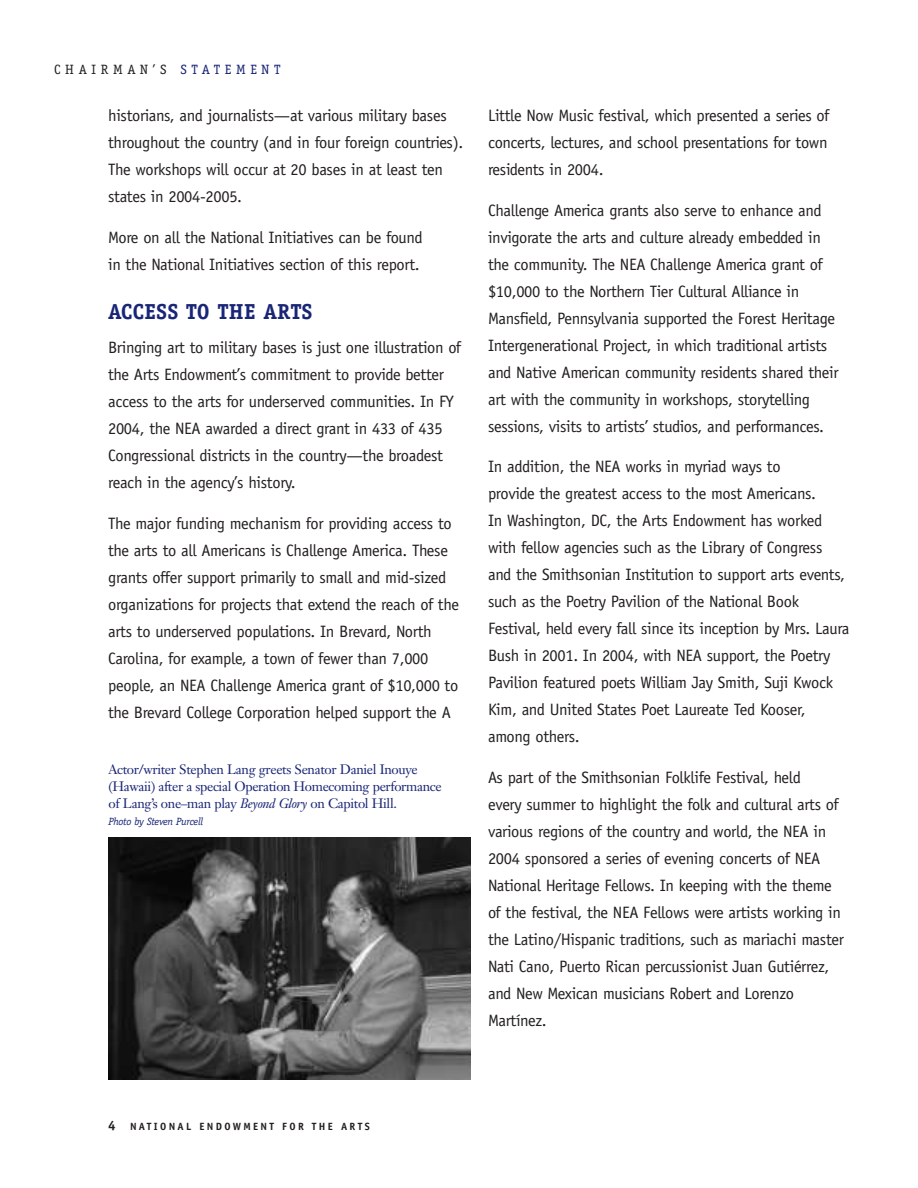
<style>
.page{position:relative;width:918px;height:1188px;background:#fff}
.page>*{position:absolute;margin:0;border:0;box-sizing:border-box;transform-origin:0 0}
.t1{font:700 21.75px "Officina Serif";letter-spacing:.01em;color:#192575}
.t2{font:16.5px/27px "Officina Sans";letter-spacing:-.02em;color:#231f20}
.t3{font:13.5px/17px "Janson Text";letter-spacing:-.025em;color:#192575}
.t4{font:13.5px "Officina Serif";letter-spacing:.35em;color:#231f20}
.t5{font:700 10.5px "Officina Sans";letter-spacing:.22em;color:#231f20}
.t6{font:italic 10.5px "Officina Serif";letter-spacing:-.025em;color:#192575}
.s1{color:#192575}
.s2{font-style:italic}
.s3{font-family:"Officina Serif";font-size:13.5px}
</style>
<div class="page">
<img style="left:108px;top:837px;width:363px;height:243px">
<p class="t4" style="left:54px;top:62px;width:228px">CHAIRMAN’S <span class="s1">STATEMENT</span></p>
<p class="t2" style="left:108px;top:103px;width:357px">historians, and journalists—at various military bases throughout the country (and in four foreign countries).<br>The workshops will occur at 20 bases in at least ten states in 2004-2005.</p>
<p class="t2" style="left:108px;top:225px;width:316px">More on all the National Initiatives can be found in the National Initiatives section of this report.</p>
<h1 class="t1" style="left:108px;top:303px;width:206px">ACCESS TO THE ARTS</h1>
<p class="t2" style="left:108px;top:336px;width:355px">Bringing art to military bases is just one illustration of the Arts Endowment’s commitment to provide better access to the arts for underserved communities. In FY 2004, the NEA awarded a direct grant in 433 of 435<br>Congressional districts in the country—the broadest reach in the agency’s history.</p>
<p class="t2" style="left:108px;top:511px;width:352px">The major funding mechanism for providing access to the arts to all Americans is Challenge America. These grants offer support primarily to small and mid-sized organizations for projects that extend the reach of the arts to underserved populations. In Brevard, North Carolina, for example, a town of fewer than 7,000 people, an NEA Challenge America grant of $10,000 to the Brevard College Corporation helped support the A</p>
<p class="t3" style="left:109px;top:762px;width:335px">Actor/writer Stephen Lang greets Senator Daniel Inouye (Hawaii) after a special Operation Homecoming performance of Lang’s one–man play <span class="s2">Beyond Glory</span> on Capitol Hill.</p>
<p class="t6" style="left:109px;top:815px;width:96px">Photo by Steven Purcell</p>
<p class="t2" style="left:488px;top:103px;width:343px;text-align:justify">Little Now Music festival, which presented a series of concerts, lectures, and school presentations for town residents in 2004.</p>
<p class="t2" style="left:488px;top:198px;width:352px">Challenge America grants also serve to enhance and invigorate the arts and culture already embedded in the community. The NEA Challenge America grant of $10,000 to the Northern Tier Cultural Alliance in Mansfield, Pennsylvania supported the Forest Heritage Intergenerational Project, in which traditional artists and Native American community residents shared their art with the community in workshops, storytelling sessions, visits to artists’ studios, and performances.</p>
<p class="t2" style="left:488px;top:454px;width:363px">In addition, the NEA works in myriad ways to<br>provide the greatest access to the most Americans.<br>In Washington, DC, the Arts Endowment has worked with fellow agencies such as the Library of Congress and the Smithsonian Institution to support arts events, such as the Poetry Pavilion of the National Book Festival, held every fall since its inception by Mrs. Laura Bush in 2001. In 2004, with NEA support, the Poetry Pavilion featured poets William Jay Smith, Suji Kwock Kim, and United States Poet Laureate Ted Kooser, among others.</p>
<p class="t2" style="left:488px;top:765px;width:357px">As part of the Smithsonian Folklife Festival, held<br>every summer to highlight the folk and cultural arts of various regions of the country and world, the NEA in 2004 sponsored a series of evening concerts of NEA National Heritage Fellows. In keeping with the theme of the festival, the NEA Fellows were artists working in the Latino/Hispanic traditions, such as mariachi master Nati Cano, Puerto Rican percussionist Juan Gutiérrez, and New Mexican musicians Robert and Lorenzo Martínez.</p>
<p class="t5" style="left:108px;top:1123px;width:263px"><span class="s3">4</span> NATIONAL ENDOWMENT FOR THE ARTS</p>
</div>
